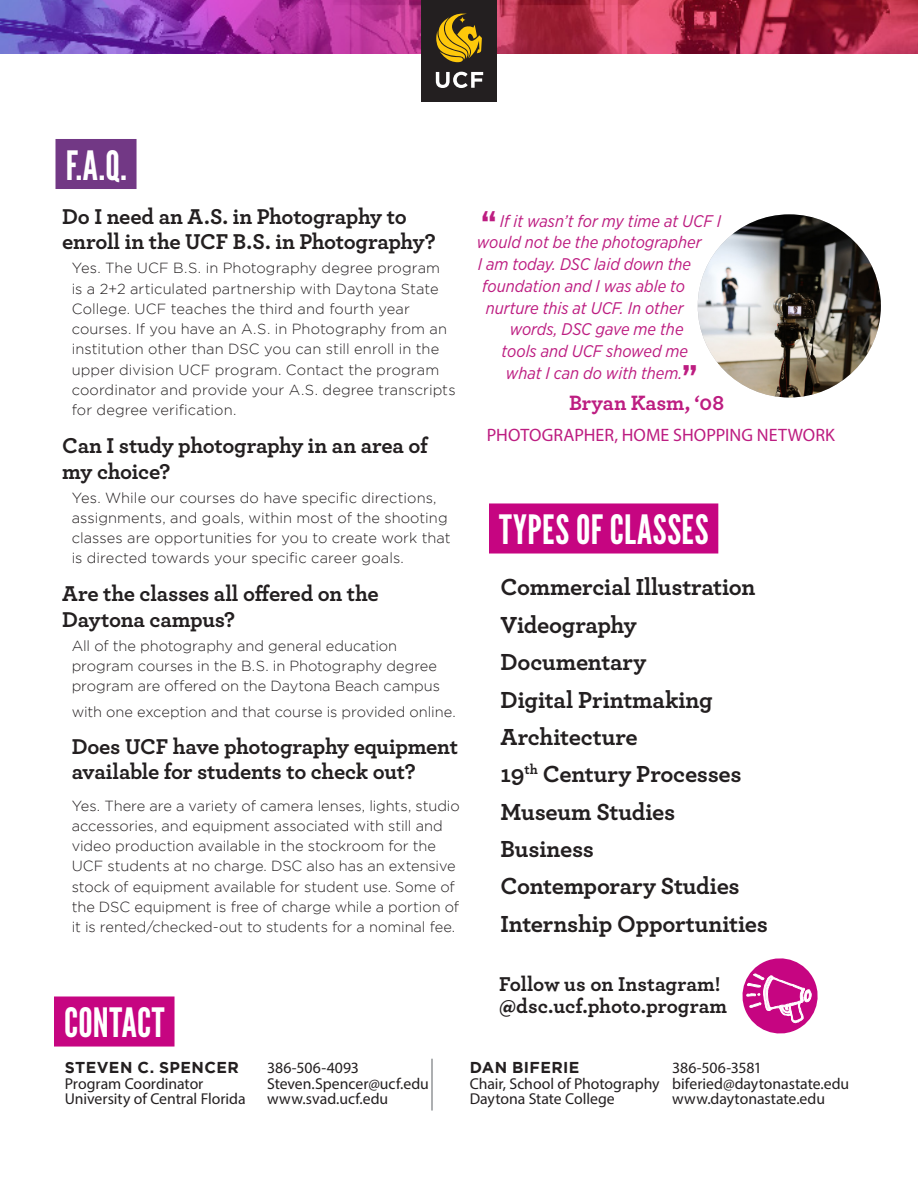
<style>
.page{position:relative;width:918px;height:1188px;background:#fff}
.page>*{position:absolute;margin:0;border:0;box-sizing:border-box;transform-origin:0 0}
.t1{font:42px "League Gothic";color:#bd1d81;scale:1.15 1}
.t2{font:40.35px "League Gothic";letter-spacing:.015em;color:#fff}
.t3{font:700 24.3px "Archer";letter-spacing:-.01em;color:#231f20}
.t4{font:700 22.5px/25.5px "Archer";letter-spacing:-.015em;color:#231f20}
.t5{font:700 21.75px "Archer";color:#bd1d81}
.t6{font:700 21px "Archer";letter-spacing:-.005em;color:#231f20}
.t7{font:18px "Myriad Pro";letter-spacing:.005em;color:#bd1d81}
.t8{font:italic 16.8px "Gotham Narrow";color:#bd1d81}
.t9{font:15.75px/15.8px "Myriad Pro";letter-spacing:-.005em;color:#231f20}
.t10{font:300 14.7px/20.2px "Gotham";color:#231f20}
.s1{font-family:"Gotham";font-weight:700}
</style>
<div class="page">
<img style="left:0;top:0;width:918px;height:54px">
<div style="left:421px;top:0;width:76px;height:101px;background:#231f20"></div>
<svg style="left:436px;top:72px;width:47px;height:16px"></svg>
<svg style="left:436px;top:13px;width:46px;height:49px"></svg>
<svg style="left:459px;top:17px;width:7px;height:6px"></svg>
<div style="left:56px;top:139px;width:81px;height:50px;background:#723885"></div>
<img style="left:698px;top:214px;width:183px;height:184px;border-radius:92px">
<div style="left:489px;top:503px;width:229px;height:51px;background:#c60581"></div>
<div style="left:54px;top:997px;width:121px;height:50px;background:#c60581"></div>
<hr style="left:431px;top:1059px;width:2px;height:52px;background:#939598">
<svg style="left:742px;top:958px;width:76px;height:76px"></svg>
<p class="t2" style="left:66px;top:142px;width:63px">F.A.Q.</p>
<p class="t4" style="left:62px;top:202px;width:375px">Do I need an A.S. in Photography to enroll in the UCF B.S. in Photography?</p>
<p class="t10" style="left:72px;top:258px;width:385px">Yes. The UCF B.S. in Photography degree program<br>is a 2+2 articulated partnership with Daytona State College. UCF teaches the third and fourth year courses. If you have an A.S. in Photography from an institution other than DSC you can still enroll in the upper division UCF program. Contact the program coordinator and provide your A.S. degree transcripts for degree verification.</p>
<p class="t4" style="left:62px;top:431px;width:367px">Can I study photography in an area of my choice?</p>
<p class="t10" style="left:72px;top:487px;width:381px">Yes. While our courses do have specific directions, assignments, and goals, within most of the shooting classes are opportunities for you to create work that is directed towards your specific career goals.</p>
<p class="t4" style="left:62px;top:580px;width:318px">Are the classes all offered on the<br>Daytona campus?</p>
<p class="t10" style="left:72px;top:635px;width:370px">All of the photography and general education program courses in the B.S. in Photography degree program are offered on the Daytona Beach campus</p>
<p class="t10" style="left:72px;top:701px;width:386px">with one exception and that course is provided online.</p>
<p class="t4" style="left:72px;top:732px;width:388px">Does UCF have photography equipment available for students to check out?</p>
<p class="t10" style="left:72px;top:795px;width:390px">Yes. There are a variety of camera lenses, lights, studio accessories, and equipment associated with still and video production available in the stockroom for the UCF students at no charge. DSC also has an extensive stock of equipment available for student use. Some of the DSC equipment is free of charge while a portion of it is rented/checked-out to students for a nominal fee.</p>
<p class="t1" style="left:481px;top:202px;width:14px">“</p>
<p class="t8" style="left:500px;top:210px;width:223px">If it wasn’t for my time at UCF I</p>
<p class="t8" style="left:477px;top:232px;width:226px">would not be the photographer</p>
<p class="t8" style="left:478px;top:254px;width:215px">I am today. DSC laid down the</p>
<p class="t8" style="left:482px;top:275px;width:204px">foundation and I was able to</p>
<p class="t8" style="left:486px;top:297px;width:199px">nurture this at UCF. In other</p>
<p class="t8" style="left:510px;top:319px;width:175px">words, DSC gave me the</p>
<p class="t8" style="left:502px;top:341px;width:188px">tools and UCF showed me</p>
<p class="t8" style="left:506px;top:363px;width:178px">what I can do with them.</p>
<p class="t1" style="left:682px;top:357px;width:14px">”</p>
<p class="t5" style="left:569px;top:386px;width:157px">Bryan Kasm, ‘08</p>
<p class="t7" style="left:487px;top:424px;width:349px">PHOTOGRAPHER, HOME SHOPPING NETWORK</p>
<p class="t2" style="left:499px;top:507px;width:211px">TYPES OF CLASSES</p>
<p class="t3" style="left:501px;top:568px;width:256px">Commercial Illustration</p>
<p class="t3" style="left:501px;top:606px;width:138px">Videography</p>
<p class="t3" style="left:501px;top:643px;width:147px">Documentary</p>
<p class="t3" style="left:501px;top:680px;width:214px">Digital Printmaking</p>
<p class="t3" style="left:501px;top:718px;width:139px">Architecture</p>
<p class="t3" style="left:501px;top:755px;width:243px">19<sup>th</sup> Century Processes</p>
<p class="t3" style="left:501px;top:792px;width:176px">Museum Studies</p>
<p class="t3" style="left:501px;top:830px;width:95px">Business</p>
<p class="t3" style="left:501px;top:867px;width:241px">Contemporary Studies</p>
<p class="t3" style="left:501px;top:904px;width:269px">Internship Opportunities</p>
<p class="t6" style="left:499px;top:967px;width:223px">Follow us on Instagram!</p>
<p class="t6" style="left:499px;top:990px;width:229px">@dsc.ucf.photo.program</p>
<p class="t2" style="left:64px;top:1000px;width:102px">CONTACT</p>
<p class="t9" style="left:65px;top:1059px;width:182px"><span class="s1">STEVEN C. SPENCER<br></span>Program Coordinator<br>University of Central Florida</p>
<p class="t9" style="left:267px;top:1059px;width:163px">386-506-4093<br>Steven.Spencer@ucf.edu www.svad.ucf.edu</p>
<p class="t9" style="left:470px;top:1059px;width:191px"><span class="s1">DAN BIFERIE<br></span>Chair, School of Photography<br>Daytona State College</p>
<p class="t9" style="left:672px;top:1059px;width:178px">386-506-3581 biferied@daytonastate.edu www.daytonastate.edu</p>
</div>
